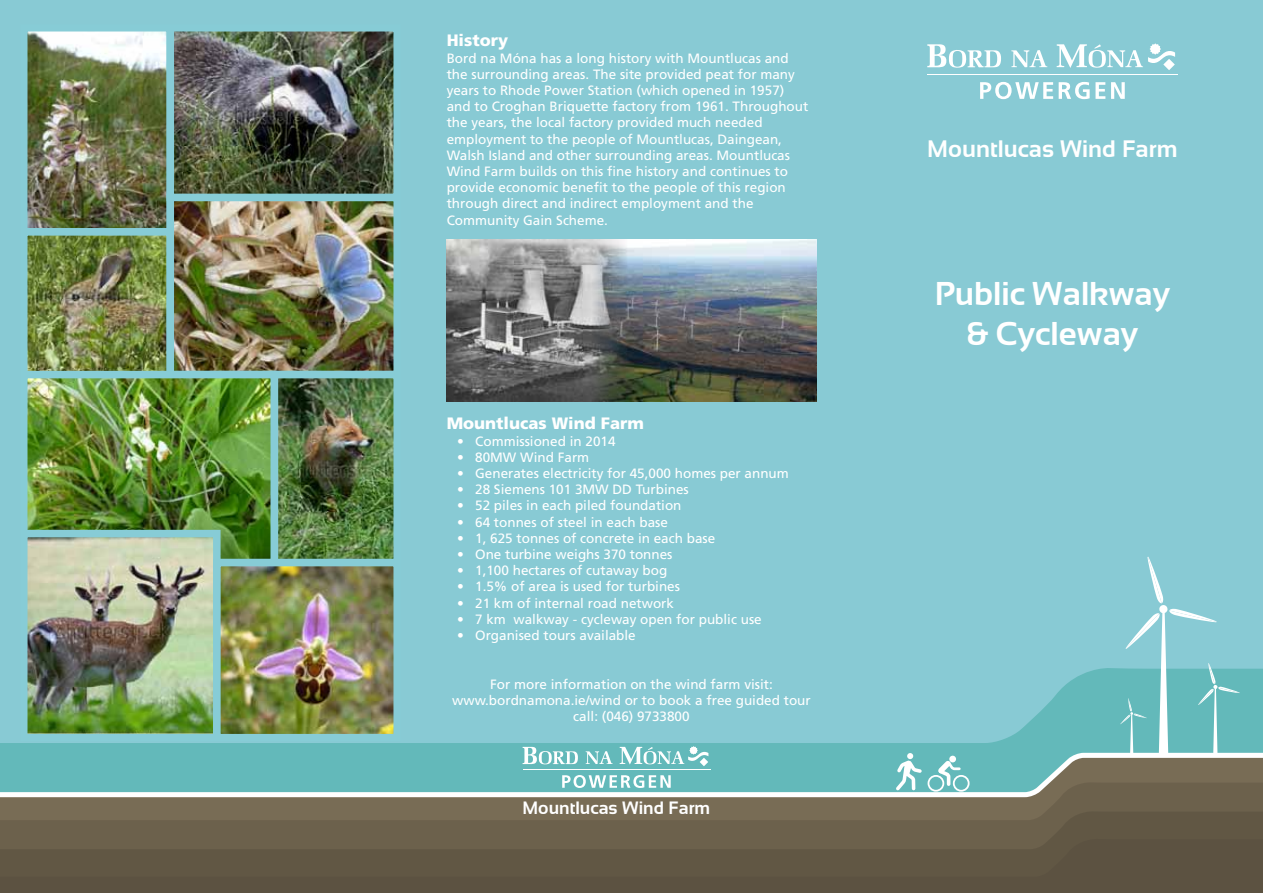
<style>
.page{position:relative;width:1263px;height:893px;background:#fff}
.page>*{position:absolute;margin:0;border:0;box-sizing:border-box;transform-origin:0 0}
.t1{font:700 33px/39.6px "Sansation";color:#fff;text-align:center}
.t2{font:700 23.85px "Sansation";color:#fff}
.t3{font:700 17.85px "Sansation";color:#fff}
.t4{font:900 16.5px "Frutiger";color:#fff}
.t5{font:13.5px/16.2px "Frutiger";color:#fff}
.s1{font-weight:900}
</style>
<div class="page">
<div style="left:652px;top:0;width:611px;height:893px;background:#88cad4"></div>
<svg style="left:686px;top:800px;width:577px;height:93px;background:#655a47"></svg>
<div style="left:0;top:0;width:686px;height:893px;background:#88cad4"></div>
<svg style="left:0;top:800px;width:686px;height:93px;background:#685d49"></svg>
<img style="left:29px;top:33px;width:136px;height:338px">
<div style="left:20px;top:24px;width:154px;height:212px;border:8px solid #87ccd6"></div>
<div style="left:20px;top:228px;width:154px;height:161px;border:8px solid #87ccd6"></div>
<img style="left:176px;top:203px;width:216px;height:166px">
<div style="left:167px;top:194px;width:234px;height:184px;border:8px solid #87ccd6"></div>
<img style="left:29px;top:380px;width:240px;height:177px">
<div style="left:20px;top:371px;width:258px;height:195px;border:8px solid #87ccd6"></div>
<img style="left:176px;top:33px;width:216px;height:159px">
<div style="left:167px;top:24px;width:234px;height:177px;border:8px solid #87ccd6"></div>
<img style="left:280px;top:380px;width:112px;height:177px">
<div style="left:271px;top:371px;width:130px;height:195px;border:8px solid #87ccd6"></div>
<img style="left:447px;top:240px;width:146px;height:161px">
<img style="left:593px;top:240px;width:223px;height:161px">
<img style="left:29px;top:539px;width:183px;height:18px">
<div style="left:20px;top:530px;width:201px;height:211px;border:8px solid #87ccd6"></div>
<svg style="left:1011px;top:50px;width:36px;height:17px"></svg>
<svg style="left:927px;top:44px;width:74px;height:24px"></svg>
<svg style="left:1056px;top:43px;width:119px;height:27px"></svg>
<hr style="left:927px;top:74px;width:251px;height:1px;background:#fff">
<svg style="left:980px;top:82px;width:73px;height:17px"></svg>
<svg style="left:1059px;top:82px;width:46px;height:17px"></svg>
<svg style="left:1111px;top:82px;width:14px;height:17px"></svg>
<img style="left:0;top:557px;width:1263px;height:243px">
<p class="t4" style="left:447px;top:31px;width:63px">History</p>
<p class="t5" style="left:447px;top:50px;width:363px">Bord na Móna has a long history with Mountlucas and the surrounding areas. The site provided peat for many years to Rhode Power Station (which opened in 1957) and to Croghan Briquette factory from 1961. Throughout the years, the local factory provided much needed employment to the people of Mountlucas, Daingean, Walsh Island and other surrounding areas. Mountlucas Wind Farm builds on this fine history and continues to provide economic benefit to the people of this region through direct and indirect employment and the Community Gain Scheme.</p>
<p class="t4" style="left:447px;top:414px;width:199px">Mountlucas Wind Farm</p>
<p class="t5" style="left:457px;top:433px;width:160px"><span class="s1">•</span> Commissioned in 2014</p>
<p class="t5" style="left:457px;top:449px;width:134px"><span class="s1">•</span> 80MW Wind Farm</p>
<p class="t5" style="left:457px;top:465px;width:333px"><span class="s1">•</span> Generates electricity for 45,000 homes per annum</p>
<p class="t5" style="left:457px;top:481px;width:233px"><span class="s1">•</span> 28 Siemens 101 3MW DD Turbines</p>
<p class="t5" style="left:457px;top:498px;width:226px"><span class="s1">•</span> 52 piles in each piled foundation</p>
<p class="t5" style="left:457px;top:514px;width:212px"><span class="s1">•</span> 64 tonnes of steel in each base</p>
<p class="t5" style="left:457px;top:530px;width:260px"><span class="s1">•</span> 1, 625 tonnes of concrete in each base</p>
<p class="t5" style="left:457px;top:546px;width:217px"><span class="s1">•</span> One turbine weighs 370 tonnes</p>
<p class="t5" style="left:457px;top:562px;width:212px"><span class="s1">•</span> 1,100 hectares of cutaway bog</p>
<p class="t5" style="left:457px;top:579px;width:224px"><span class="s1">•</span> 1.5% of area is used for turbines</p>
<p class="t5" style="left:457px;top:595px;width:218px"><span class="s1">•</span> 21 km of internal road network</p>
<p class="t5" style="left:457px;top:611px;width:306px"><span class="s1">•</span> 7 km walkway - cycleway open for public use</p>
<p class="t5" style="left:457px;top:627px;width:180px"><span class="s1">•</span> Organised tours available</p>
<p class="t5" style="left:452px;top:676px;width:360px;text-align:center">For more information on the wind farm visit: www.bordnamona.ie/wind or to book a free guided tour call: (046) 9733800</p>
<h3 class="t3" style="left:523px;top:797px;width:189px">Mountlucas Wind Farm</h3>
<h2 class="t2" style="left:927px;top:136px;width:252px">Mountlucas Wind Farm</h2>
<h1 class="t1" style="left:935px;top:274px;width:237px">Public Walkway &amp; Cycleway</h1>
</div>
